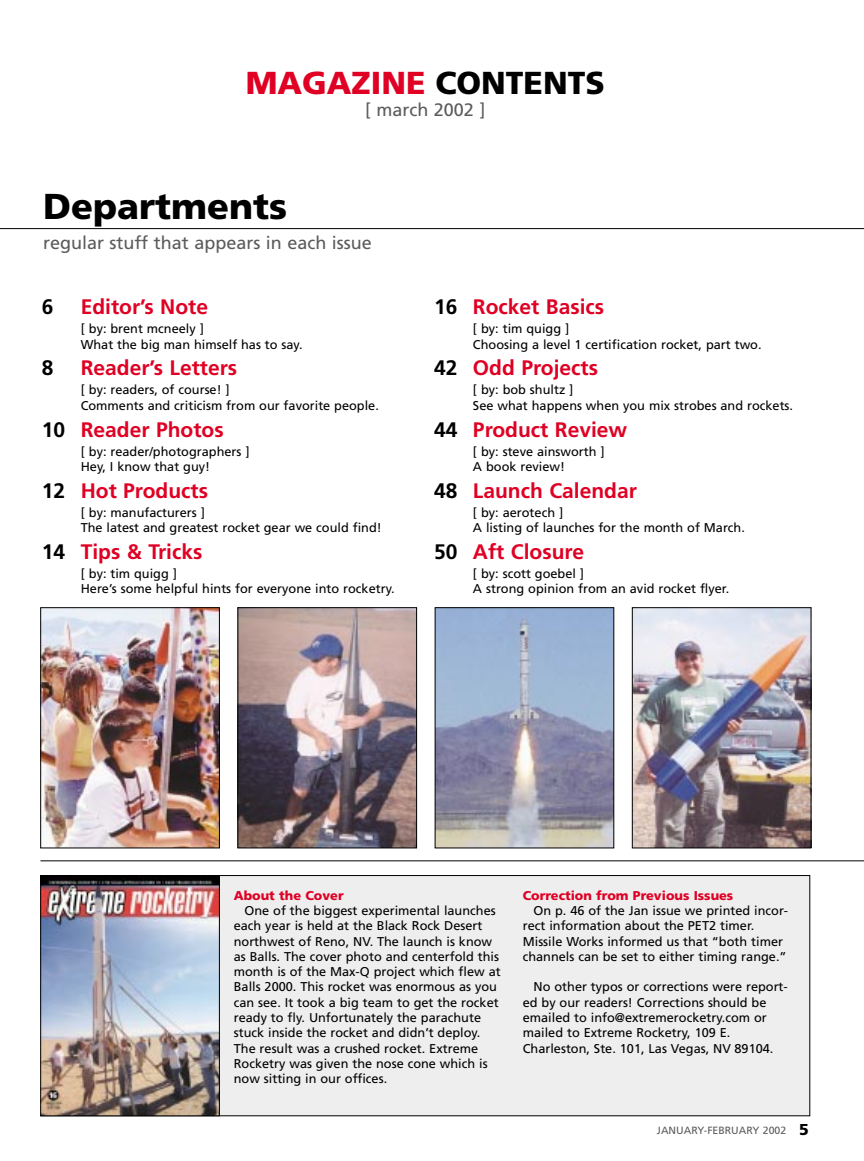
<style>
.page{position:relative;width:864px;height:1161px;background:#fff}
.page>*{position:absolute;margin:0;border:0;box-sizing:border-box;transform-origin:0 0}
.t1{font:900 36px "Frutiger";color:#000}
.t2{font:900 31.8px "Frutiger";color:#df0024}
.t3{font:700 21px "Frutiger";color:#df0024}
.t4{font:700 21px "Frutiger";color:#000}
.t5{font:18px "Frutiger";color:#5b5b5b}
.t6{font:12.75px/15.3px "Frutiger";color:#000}
.t7{font:900 12.75px "Frutiger";color:#df0024}
.t8{font:10.5px "Frutiger";color:#5b5b5b}
.s1{color:#000}
.s2{font-weight:900;font-size:15.75px;color:#000}
</style>
<div class="page">
<div style="left:41px;top:876px;width:769px;height:240px;background:#eee"></div>
<hr style="left:0;top:228px;width:864px;height:1px;background:#000">
<hr style="left:40px;top:860px;width:824px;height:1px;background:#000">
<img style="left:42px;top:609px;width:176px;height:237px">
<div style="left:40px;top:607px;width:180px;height:241px;border:1px solid #000"></div>
<img style="left:240px;top:609px;width:175px;height:237px">
<div style="left:238px;top:607px;width:179px;height:241px;border:1px solid #000"></div>
<img style="left:42px;top:877px;width:176px;height:237px">
<div style="left:40px;top:875px;width:180px;height:241px;border:1px solid #000"></div>
<img style="left:437px;top:609px;width:175px;height:237px">
<div style="left:435px;top:607px;width:179px;height:241px;border:1px solid #000"></div>
<img style="left:634px;top:609px;width:175px;height:237px">
<div style="left:632px;top:607px;width:179px;height:241px;border:1px solid #000"></div>
<h2 class="t2" style="left:246px;top:70px;width:361px">MAGAZINE <span class="s1">CONTENTS</span></h2>
<h3 class="t5" style="left:365px;top:103px;width:122px">[ march 2002 ]</h3>
<h1 class="t1" style="left:43px;top:192px;width:245px">Departments</h1>
<h3 class="t5" style="left:43px;top:235px;width:330px">regular stuff that appears in each issue</h3>
<h3 class="t4" style="left:42px;top:298px;width:13px">6</h3>
<h3 class="t3" style="left:81px;top:298px;width:129px">Editor’s Note</h3>
<p class="t6" style="left:81px;top:322px;width:223px">[ by: brent mcneely ]<br>What the big man himself has to say.</p>
<h3 class="t4" style="left:42px;top:360px;width:13px">8</h3>
<h3 class="t3" style="left:81px;top:360px;width:158px">Reader’s Letters</h3>
<p class="t6" style="left:81px;top:383px;width:300px">[ by: readers, of course! ]<br>Comments and criticism from our favorite people.</p>
<h3 class="t3" style="left:42px;top:421px;width:183px"><span class="s1">10</span> Reader Photos</h3>
<p class="t6" style="left:81px;top:445px;width:170px">[ by: reader/photographers ]<br>Hey, I know that guy!</p>
<h3 class="t3" style="left:42px;top:482px;width:168px"><span class="s1">12</span> Hot Products</h3>
<p class="t6" style="left:81px;top:506px;width:303px">[ by: manufacturers ]<br>The latest and greatest rocket gear we could find!</p>
<h3 class="t3" style="left:42px;top:543px;width:162px"><span class="s1">14</span> Tips &amp; Tricks</h3>
<p class="t6" style="left:81px;top:567px;width:315px">[ by: tim quigg ]<br>Here’s some helpful hints for everyone into rocketry.</p>
<h3 class="t3" style="left:434px;top:298px;width:171px"><span class="s1">16</span> Rocket Basics</h3>
<p class="t6" style="left:473px;top:322px;width:290px">[ by: tim quigg ]<br>Choosing a level 1 certification rocket, part two.</p>
<h3 class="t3" style="left:434px;top:360px;width:165px"><span class="s1">42</span> Odd Projects</h3>
<p class="t6" style="left:473px;top:383px;width:322px">[ by: bob shultz ]<br>See what happens when you mix strobes and rockets.</p>
<h3 class="t3" style="left:434px;top:421px;width:194px"><span class="s1">44</span> Product Review</h3>
<p class="t6" style="left:473px;top:445px;width:133px">[ by: steve ainsworth ]<br>A book review!</p>
<h3 class="t3" style="left:434px;top:482px;width:204px"><span class="s1">48</span> Launch Calendar</h3>
<p class="t6" style="left:473px;top:506px;width:273px">[ by: aerotech ]<br>A listing of launches for the month of March.</p>
<h3 class="t3" style="left:434px;top:543px;width:151px"><span class="s1">50</span> Aft Closure</h3>
<p class="t6" style="left:473px;top:567px;width:258px">[ by: scott goebel ]<br>A strong opinion from an avid rocket flyer.</p>
<p class="t7" style="left:234px;top:890px;width:111px">About the Cover</p>
<p class="t6" style="left:234px;top:904px;width:269px;text-indent:11px">One of the biggest experimental launches each year is held at the Black Rock Desert northwest of Reno, NV. The launch is know as Balls. The cover photo and centerfold this month is of the Max-Q project which flew at Balls 2000. This rocket was enormous as you can see. It took a big team to get the rocket ready to fly. Unfortunately the parachute stuck inside the rocket and didn’t deploy.<br>The result was a crushed rocket. Extreme Rocketry was given the nose cone which is now sitting in our offices.</p>
<p class="t7" style="left:523px;top:890px;width:212px">Correction from Previous Issues</p>
<p class="t6" style="left:523px;top:904px;width:267px;text-indent:11px">On p. 46 of the Jan issue we printed incor&shy;rect information about the PET2 timer.<br>Missile Works informed us that “both timer channels can be set to either timing range.”</p>
<p class="t6" style="left:523px;top:980px;width:267px;text-indent:11px">No other typos or corrections were report&shy;ed by our readers! Corrections should be emailed to info@extremerocketry.com or mailed to Extreme Rocketry, 109 E.<br>Charleston, Ste. 101, Las Vegas, NV 89104.</p>
<p class="t8" style="left:657px;top:1126px;width:153px">JANUARY-FEBRUARY 2002 <span class="s2">5</span></p>
</div>
